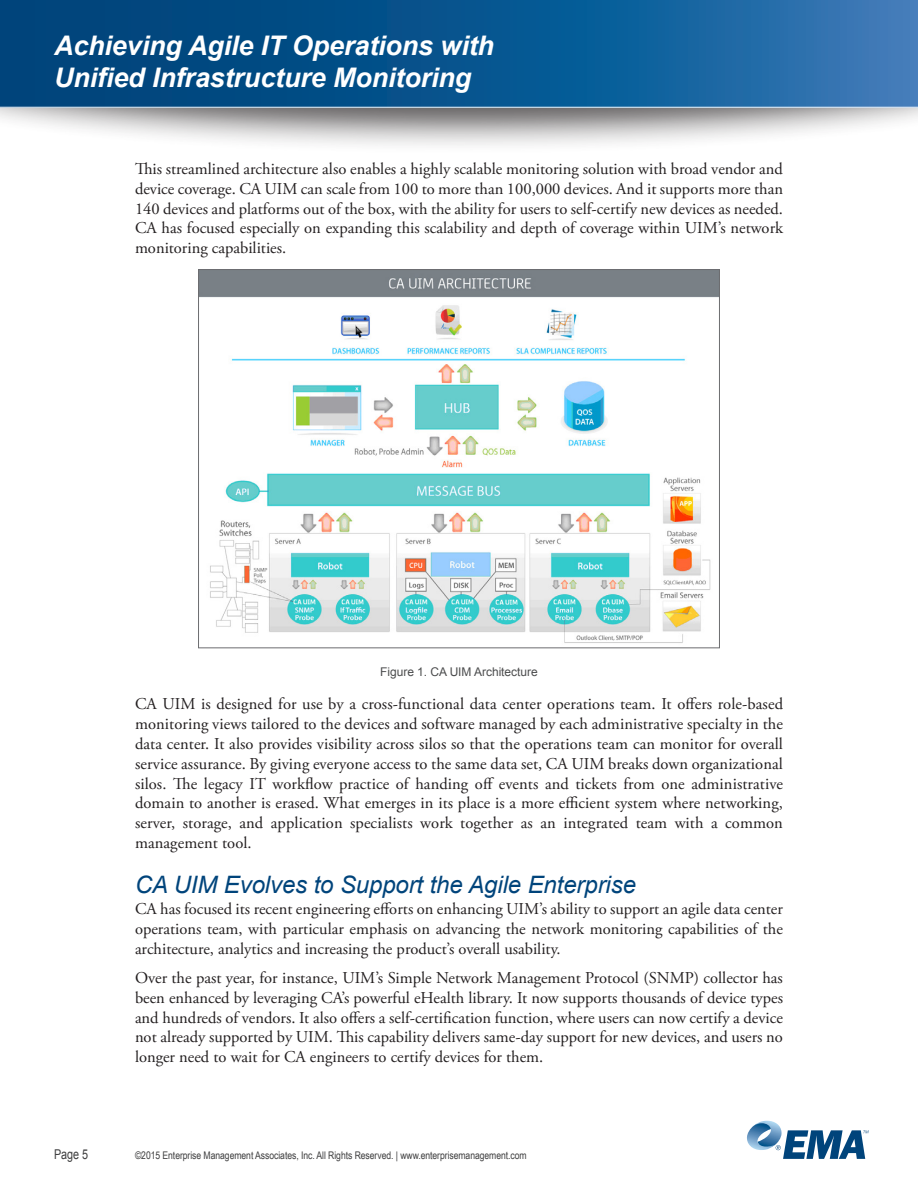
<style>
.page{position:relative;width:918px;height:1188px;background:#fff}
.page>*{position:absolute;margin:0;border:0;box-sizing:border-box;transform-origin:0 0}
.t1{font:italic 700 27px/32.4px "Arial";letter-spacing:-.005em;color:#fff}
.Heading_1{font:italic 24px "Arial";letter-spacing:-.005em;color:#00447b}
.t2{font:16.5px/19.8px "Adobe Garamond Pro";color:#231f20;text-align:justify}
.t3{font:13.5px "Arial";color:#3e3e3f;scale:.8 1}
.Captions{font:12px "Arial";letter-spacing:-.005em;color:#4b4c4d}
.t4{font:10.5px "Arial Narrow";letter-spacing:-.005em;color:#3e3e3f}
</style>
<div class="page">
<div style="left:0;top:0;width:918px;height:155px;background:#231f20;opacity:.75"></div>
<svg style="left:0;top:0;width:918px;height:108px"></svg>
<svg style="left:747px;top:1121px;width:122px;height:38px"></svg>
<img style="left:200px;top:271px;width:518px;height:372px">
<h1 class="t1" style="left:54px;top:30px;width:442px">Achieving Agile IT Operations with<br>Unified Infrastructure Monitoring</h1>
<p class="t2" style="left:135px;top:160px;width:650px">This streamlined architecture also enables a highly scalable monitoring solution with broad vendor and device coverage. CA UIM can scale from 100 to more than 100,000 devices. And it supports more than 140 devices and platforms out of the box, with the ability for users to self-certify new devices as needed.<br>CA has focused especially on expanding this scalability and depth of coverage within UIM’s network monitoring capabilities.</p>
<p class="Captions" style="left:380px;top:664px;width:159px">Figure 1. CA UIM Architecture</p>
<p class="t2" style="left:135px;top:695px;width:650px">CA UIM is designed for use by a cross-functional data center operations team. It offers role-based monitoring views tailored to the devices and software managed by each administrative specialty in the data center. It also provides visibility across silos so that the operations team can monitor for overall service assurance. By giving everyone access to the same data set, CA UIM breaks down organizational silos. The legacy IT workflow practice of handing off events and tickets from one administrative domain to another is erased. What emerges in its place is a more efficient system where networking, server, storage, and application specialists work together as an integrated team with a common management tool.</p>
<p class="Heading_1" style="left:135px;top:869px;width:503px">CA UIM Evolves to Support the Agile Enterprise</p>
<p class="t2" style="left:135px;top:900px;width:649px">CA has focused its recent engineering efforts on enhancing UIM’s ability to support an agile data center operations team, with particular emphasis on advancing the network monitoring capabilities of the architecture, analytics and increasing the product’s overall usability.</p>
<p class="t2" style="left:135px;top:968px;width:650px">Over the past year, for instance, UIM’s Simple Network Management Protocol (SNMP) collector has been enhanced by leveraging CA’s powerful eHealth library. It now supports thousands of device types and hundreds of vendors. It also offers a self-certification function, where users can now certify a device not already supported by UIM. This capability delivers same-day support for new devices, and users no longer need to wait for CA engineers to certify devices for them.</p>
<p class="t3" style="left:54px;top:1145px;width:44px">Page 5</p>
<p class="t4" style="left:135px;top:1147px;width:393px">©2015 Enterprise Management Associates, Inc. All Rights Reserved. | www.enterprisemanagement.com</p>
</div>
